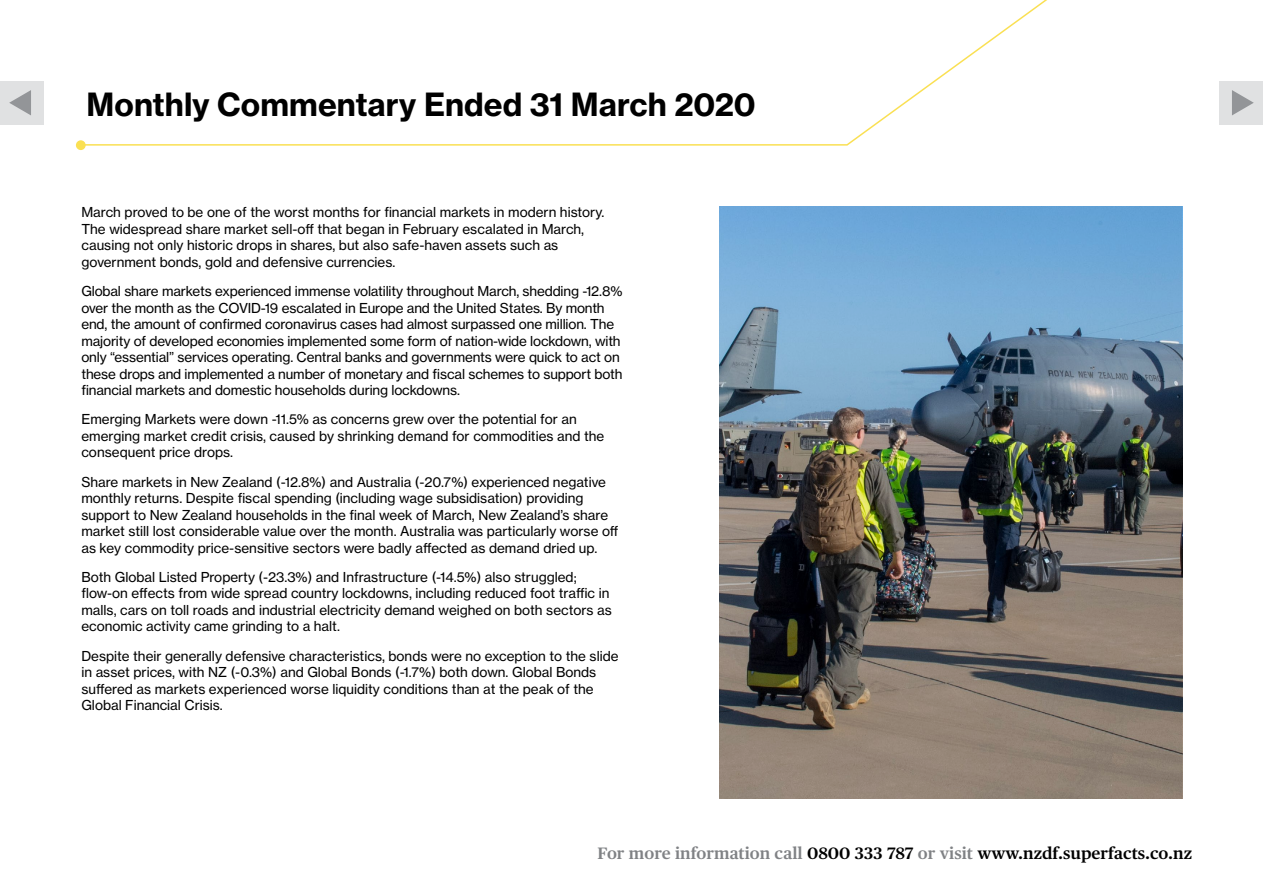
<style>
.page{position:relative;width:1263px;height:893px;background:#fff}
.page>*{position:absolute;margin:0;border:0;box-sizing:border-box;transform-origin:0 0}
.t1{font:700 31.5px "Haas Grot Text 75";color:#000}
.t2{font:600 16.5px "Publico Text";color:#000}
.t3{font:13.5px/16.5px "Haas Grot Text 55 Roman";color:#000}
.s1{color:#808285}
</style>
<div class="page">
<div style="left:0;top:81px;width:43px;height:43px;background:#e0e1e2"></div>
<svg style="left:9px;top:90px;width:22px;height:25px"></svg>
<svg style="left:86px;top:0;width:1177px;height:146px"></svg>
<div style="left:76px;top:140px;width:10px;height:10px;background:#fae053;border-radius:50%"></div>
<img style="left:720px;top:206px;width:462px;height:592px">
<h1 class="t1" style="left:87px;top:85px;width:671px">Monthly Commentary Ended 31 March 2020</h1>
<p class="t3" style="left:81px;top:204px;width:525px">March proved to be one of the worst months for financial markets in modern history.<br>The widespread share market sell-off that began in February escalated in March, causing not only historic drops in shares, but also safe-haven assets such as government bonds, gold and defensive currencies.</p>
<p class="t3" style="left:81px;top:283px;width:543px">Global share markets experienced immense volatility throughout March, shedding -12.8% over the month as the COVID-19 escalated in Europe and the United States. By month end, the amount of confirmed coronavirus cases had almost surpassed one million. The majority of developed economies implemented some form of nation-wide lockdown, with only “essential” services operating. Central banks and governments were quick to act on these drops and implemented a number of monetary and fiscal schemes to support both financial markets and domestic households during lockdowns.</p>
<p class="t3" style="left:81px;top:411px;width:524px">Emerging Markets were down -11.5% as concerns grew over the potential for an emerging market credit crisis, caused by shrinking demand for commodities and the consequent price drops.</p>
<p class="t3" style="left:81px;top:473px;width:539px">Share markets in New Zealand (-12.8%) and Australia (-20.7%) experienced negative monthly returns. Despite fiscal spending (including wage subsidisation) providing support to New Zealand households in the final week of March, New Zealand’s share market still lost considerable value over the month. Australia was particularly worse off as key commodity price-sensitive sectors were badly affected as demand dried up.</p>
<p class="t3" style="left:81px;top:569px;width:532px">Both Global Listed Property (-23.3%) and Infrastructure (-14.5%) also struggled; flow-on effects from wide spread country lockdowns, including reduced foot traffic in malls, cars on toll roads and industrial electricity demand weighed on both sectors as economic activity came grinding to a halt.</p>
<p class="t3" style="left:81px;top:647px;width:539px">Despite their generally defensive characteristics, bonds were no exception to the slide in asset prices, with NZ (-0.3%) and Global Bonds (-1.7%) both down. Global Bonds suffered as markets experienced worse liquidity conditions than at the peak of the Global Financial Crisis.</p>
<p class="t2" style="left:597px;top:844px;width:596px"><span class="s1">For more information call</span> 0800 333 787 <span class="s1">or visit</span> www.nzdf.superfacts.co.nz</p>
</div>
